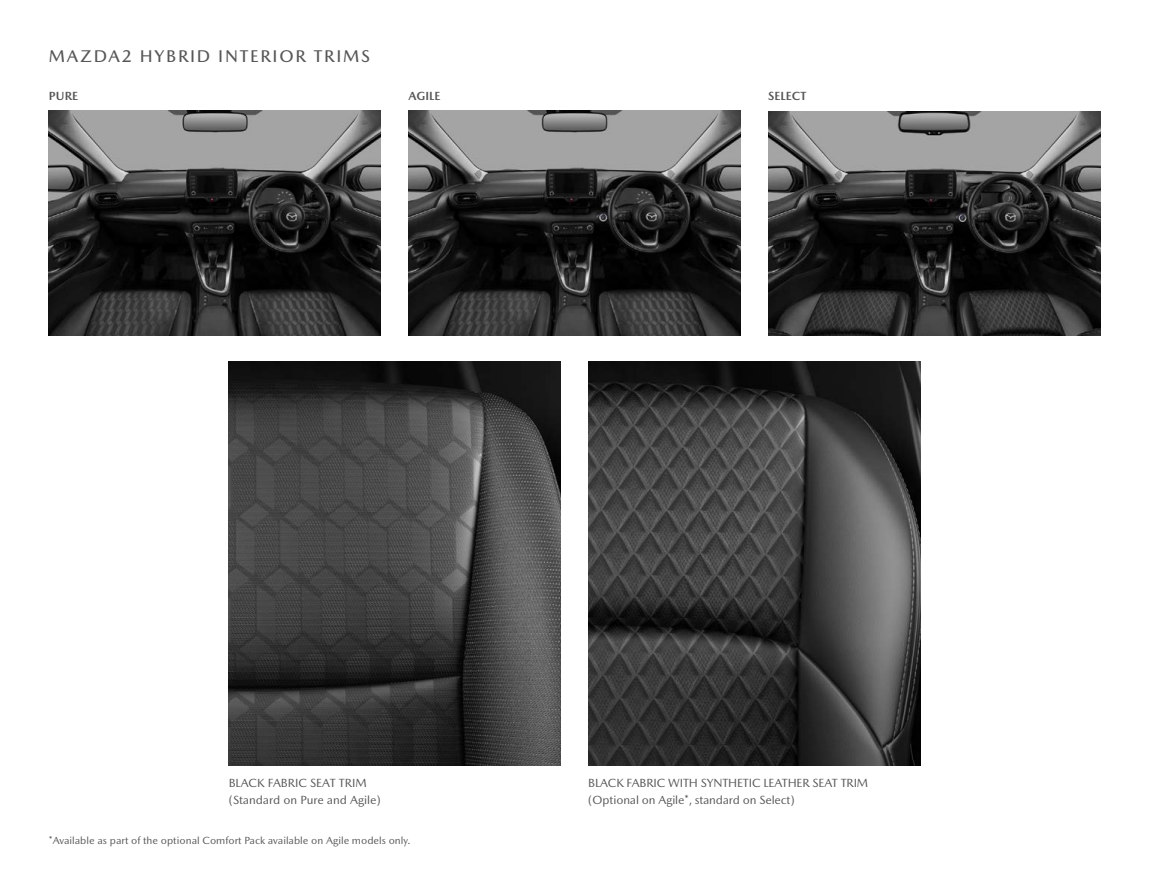
<style>
.page{position:relative;width:1149px;height:893px;background:#fff}
.page>*{position:absolute;margin:0;border:0;box-sizing:border-box;transform-origin:0 0}
.t1{font:500 17.25px "Mazda Type";letter-spacing:.1em;color:#575756}
.t2{font:12px/16.5px "Mazda Type";letter-spacing:-.01em;color:#575756}
.t3{font:700 12px "Mazda Type";color:#575756}
.t4{font:10.5px "Mazda Type";color:#575756}
</style>
<div class="page">
<img style="left:229px;top:361px;width:331px;height:404px">
<img style="left:588px;top:361px;width:331px;height:404px">
<img style="left:49px;top:111px;width:332px;height:225px">
<img style="left:408px;top:111px;width:332px;height:225px">
<img style="left:768px;top:111px;width:331px;height:225px">
<h1 class="t1" style="left:49px;top:46px;width:322px">MAZDA2 HYBRID INTERIOR TRIMS</h1>
<p class="t3" style="left:49px;top:89px;width:31px">PURE</p>
<p class="t3" style="left:408px;top:89px;width:33px">AGILE</p>
<p class="t3" style="left:767px;top:89px;width:40px">SELECT</p>
<p class="t2" style="left:229px;top:775px;width:154px">BLACK FABRIC SEAT TRIM (Standard on Pure and Agile)</p>
<p class="t2" style="left:588px;top:775px;width:281px">BLACK FABRIC WITH SYNTHETIC LEATHER SEAT TRIM (Optional on Agile*, standard on Select)</p>
<p class="t4" style="left:49px;top:834px;width:363px">*Available as part of the optional Comfort Pack available on Agile models only.</p>
</div>
